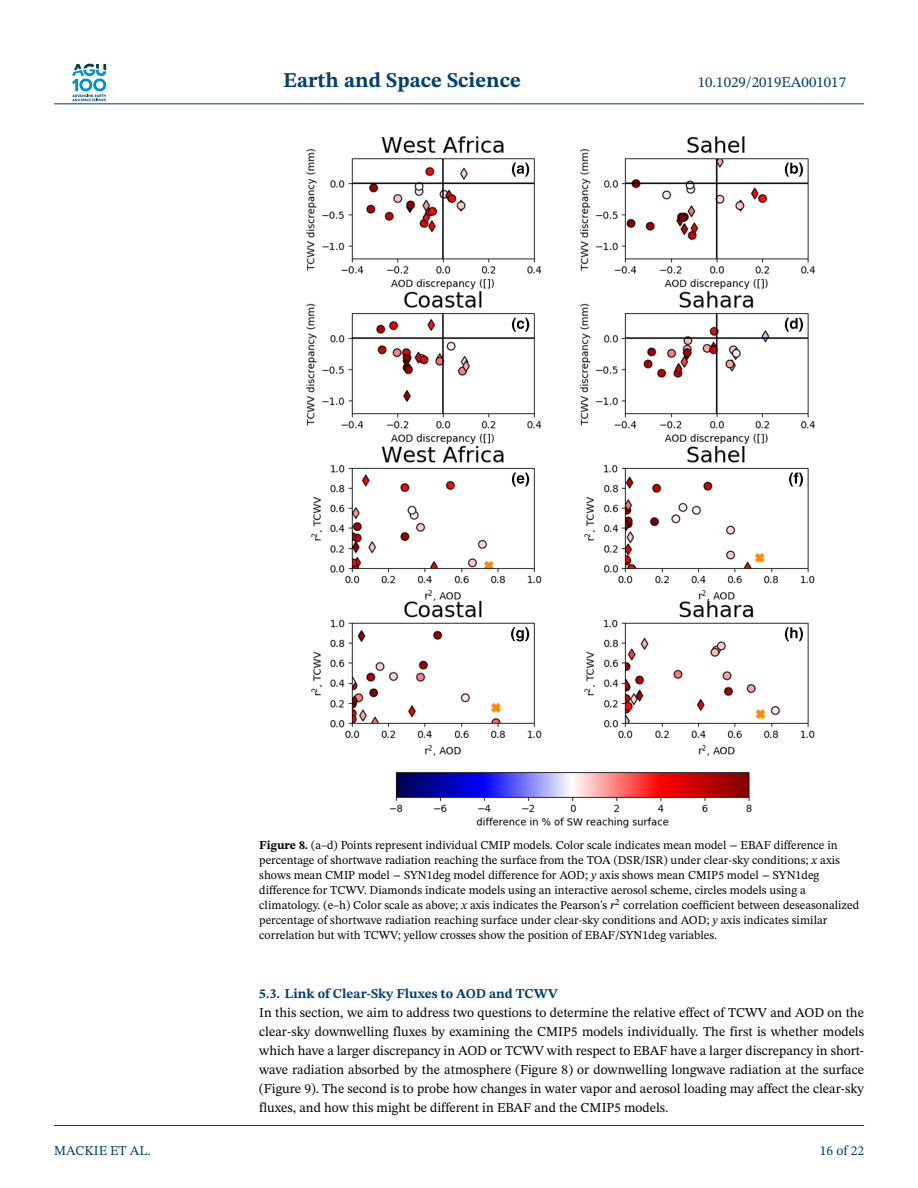
<style>
.page{position:relative;width:918px;height:1188px;background:#fff}
.page>*{position:absolute;margin:0;border:0;box-sizing:border-box;transform-origin:0 0}
.t1{font:700 21px "STIX Two Text";color:#004073}
.t2{font:15px "STIX Two Text";color:#004073}
.t3{font:13.5px/19px "STIX Two Text";color:#000;text-align:justify}
.t4{font:700 13.5px "STIX Two Text";color:#004073}
.t5{font:13.5px "STIX Two Text";color:#004073}
.t6{font:12px/15px "STIX Two Text";color:#000}
.s1{font-weight:700}
.s2{font-family:"STIX Math"}
.s3{font-style:italic}
</style>
<div class="page">
<svg style="left:72px;top:64px;width:34px;height:37px"></svg>
<hr style="left:54px;top:103px;width:810px;height:1px;background:#004073">
<img style="left:306px;top:136px;width:510px;height:692px">
<hr style="left:54px;top:1125px;width:810px;height:1px;background:#004073">
<h1 class="t1" style="left:283px;top:72px;width:239px">Earth and Space Science</h1>
<p class="t2" style="left:698px;top:77px;width:150px">10.1029/2019EA001017</p>
<p class="t6" style="left:259px;top:839px;width:601px"><span class="s1">Figure 8.</span> (a–d) Points represent individual CMIP models. Color scale indicates mean model <span class="s2">−</span> EBAF difference in percentage of shortwave radiation reaching the surface from the TOA (DSR/ISR) under clear-sky conditions; <span class="s3">x</span> axis shows mean CMIP model <span class="s2">−</span> SYN1deg model difference for AOD; <span class="s3">y</span> axis shows mean CMIP5 model <span class="s2">−</span> SYN1deg difference for TCWV. Diamonds indicate models using an interactive aerosol scheme, circles models using a climatology. (e–h) Color scale as above; <span class="s3">x</span> axis indicates the Pearson's <span class="s3">r</span><sup>2</sup> correlation coefficient between deseasonalized percentage of shortwave radiation reaching surface under clear-sky conditions and AOD; <span class="s3">y</span> axis indicates similar correlation but with TCWV; yellow crosses show the position of EBAF/SYN1deg variables.</p>
<p class="t4" style="left:259px;top:988px;width:300px">5.3. Link of Clear-Sky Fluxes to AOD and TCWV</p>
<p class="t3" style="left:259px;top:1004px;width:606px">In this section, we aim to address two questions to determine the relative effect of TCWV and AOD on the clear-sky downwelling fluxes by examining the CMIP5 models individually. The first is whether models which have a larger discrepancy in AOD or TCWV with respect to EBAF have a larger discrepancy in short&shy;wave radiation absorbed by the atmosphere (Figure 8) or downwelling longwave radiation at the surface (Figure 9). The second is to probe how changes in water vapor and aerosol loading may affect the clear-sky fluxes, and how this might be different in EBAF and the CMIP5 models.</p>
<p class="t5" style="left:54px;top:1145px;width:98px">MACKIE ET AL.</p>
<p class="t5" style="left:820px;top:1145px;width:46px">16 of 22</p>
</div>
